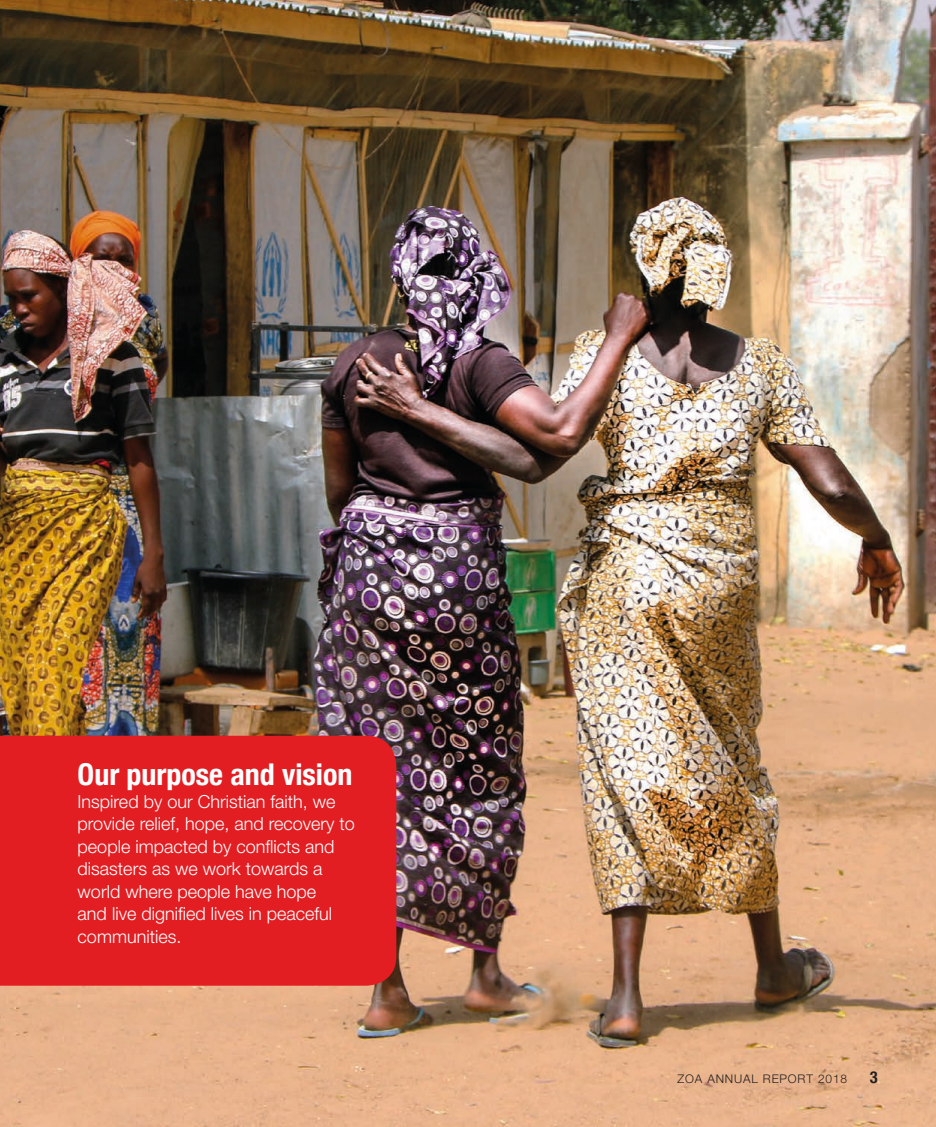
<style>
.page{position:relative;width:936px;height:1127px;background:#fff}
.page>*{position:absolute;margin:0;border:0;box-sizing:border-box;transform-origin:0 0}
.t1{font:700 30px "Helvetica Neue";color:#fff}
.t2{font:300 18px/22.5px "Helvetica Neue";color:#fff}
.t3{font:700 16.5px "Helvetica Neue";color:#231f20}
.t4{font:300 11.85px "Helvetica Neue";letter-spacing:.07em;color:#231f20}
</style>
<div class="page">
<img style="left:0;top:0;width:935px;height:1127px">
<div style="left:0;top:736px;width:396px;height:250px;background:#e21e23"></div>
<h1 class="t1" style="left:78px;top:756px;width:276px">Our purpose and vision</h1>
<p class="t2" style="left:78px;top:790px;width:279px">Inspired by our Christian faith, we provide relief, hope, and recovery to people impacted by conflicts and disasters as we work towards a world where people have hope<br>and live dignified lives in peaceful communities.</p>
<p class="t4" style="left:677px;top:1072px;width:171px">ZOA ANNUAL REPORT 2018</p>
<p class="t3" style="left:869px;top:1067px;width:9px">3</p>
</div>
